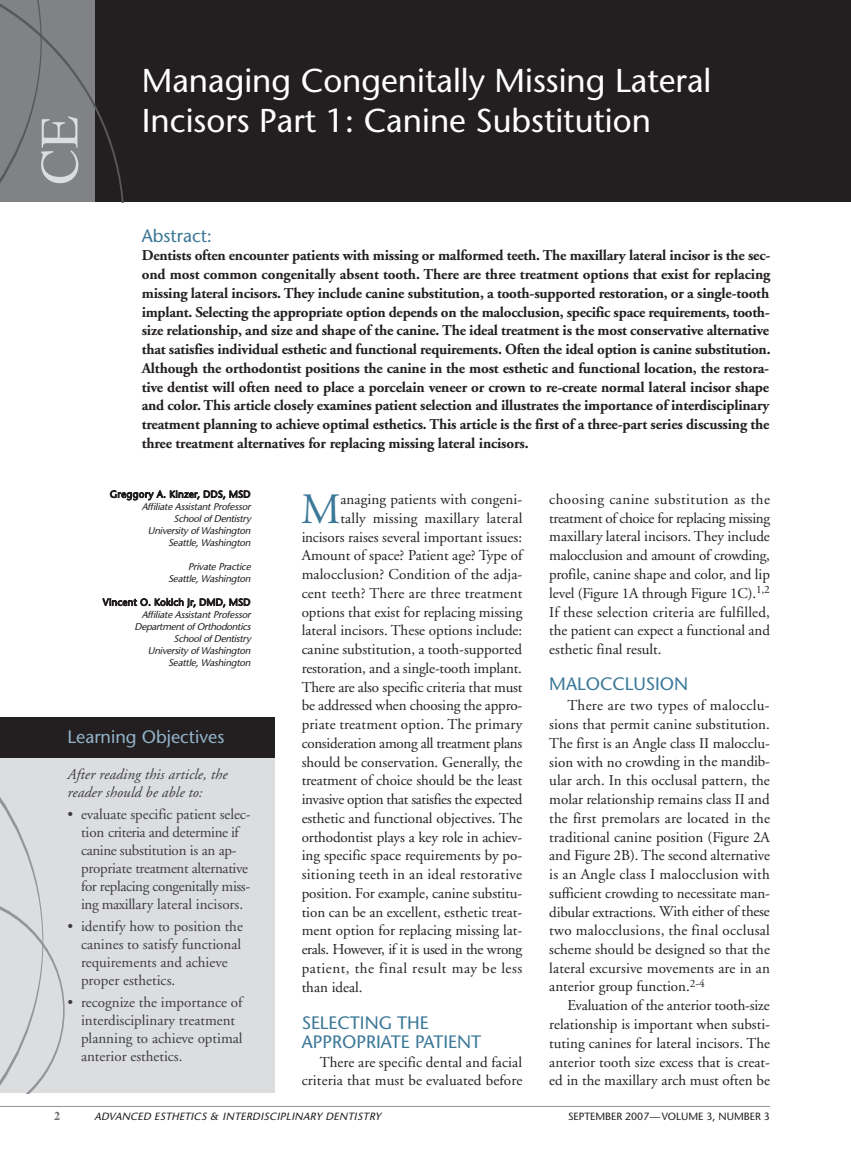
<style>
.page{position:relative;width:851px;height:1161px;background:#fff}
.page>*{position:absolute;margin:0;border:0;box-sizing:border-box;transform-origin:0 0}
.t1{font:54px "Times";color:#dcdddf}
.t2{font:43.2px "Adobe Garamond";color:#3b7898}
.t3{font:33px/40.5px "Stone Sans";color:#fff}
.t4{font:18px/18.8px "Stone Sans";color:#3b7898}
.t5{font:18px "Stone Sans";color:#92b3c9}
.t6{font:15px/18.8px "Adobe Garamond";color:#231f20;text-align:justify}
.t7{font:700 15px/18.8px "Adobe Garamond";letter-spacing:-.01em;color:#231f20;text-align:justify}
.t8{font:15px/17.9px "Adobe Garamond";color:#3e3e3f}
.t9{font:15px/17.9px "Adobe Garamond";letter-spacing:-.025em;color:#3e3e3f}
.t10{font:15px "Adobe Garamond";letter-spacing:-.025em;color:#231f20}
.t11{font:italic 15px/18px "Adobe Garamond";letter-spacing:.005em;color:#3e3e3f}
.t12{font:15px "Adobe Garamond";letter-spacing:-.02em;color:#231f20}
.t13{font:15px "Adobe Garamond";letter-spacing:.02em;color:#231f20}
.t14{font:15px "Adobe Garamond";letter-spacing:.035em;color:#231f20}
.t15{font:700 12px "Times";color:#6c6d70}
.t16{font:italic 10.5px "Stone Sans";letter-spacing:.015em;color:#231f20}
.t17{font:10.5px "Stone Sans";color:#231f20}
.t18{font:italic 9.75px/12px "Stone Sans";letter-spacing:-.015em;color:#231f20;text-align:right}
.t19{font:9.75px "Stone Sans";letter-spacing:.025em;color:#231f20}
</style>
<div class="page">
<div style="left:94px;top:0;width:756px;height:202px;background:#231f20"></div>
<svg style="left:0;top:0;width:124px;height:202px"></svg>
<div style="left:0;top:754px;width:274px;height:339px;background:#dcdddf"></div>
<div style="left:0;top:717px;width:274px;height:41px;background:#231f20"></div>
<svg style="left:0;top:797px;width:65px;height:297px"></svg>
<hr style="left:0;top:1106px;width:770px;height:1px;background:#939598">
<h1 class="t1" style="left:27px;top:185px;width:71px;rotate:-90deg">CE</h1>
<h3 class="t3" style="left:142px;top:63px;width:571px">Managing Congenitally Missing Lateral<br>Incisors Part 1: Canine Substitution</h3>
<p class="t4" style="left:142px;top:228px;width:72px">Abstract:</p>
<p class="t7" style="left:142px;top:247px;width:630px">Dentists often encounter patients with missing or malformed teeth. The maxillary lateral incisor is the sec&shy;ond most common congenitally absent tooth. There are three treatment options that exist for replacing missing lateral incisors. They include canine substitution, a tooth-supported restoration, or a single-tooth implant. Selecting the appropriate option depends on the malocclusion, specific space requirements, tooth&shy;size relationship, and size and shape of the canine. The ideal treatment is the most conservative alternative that satisfies individual esthetic and functional requirements. Often the ideal option is canine substitution.<br>Although the orthodontist positions the canine in the most esthetic and functional location, the restora&shy;tive dentist will often need to place a porcelain veneer or crown to re-create normal lateral incisor shape and color. This article closely examines patient selection and illustrates the importance of interdisciplinary treatment planning to achieve optimal esthetics. This article is the first of a three-part series discussing the three treatment alternatives for replacing missing lateral incisors.</p>
<p class="t19" style="left:110px;top:490px;width:142px">Greggory A. Kinzer, DDS, MSD</p>
<p class="t18" style="left:142px;top:501px;width:112px">Affiliate AssistantProfessor<br>Schoolof Dentistry<br>University of Washington<br>Seattle,Washington</p>
<p class="t18" style="left:168px;top:561px;width:86px">Private Practice<br>Seattle,Washington</p>
<p class="t19" style="left:103px;top:598px;width:149px">Vincent O. Kokich Jr, DMD, MSD</p>
<p class="t18" style="left:135px;top:609px;width:120px">Affiliate AssistantProfessor<br>Departmentof Orthodontics<br>Schoolof Dentistry<br>University of Washington<br>Seattle,Washington</p>
<p class="t5" style="left:68px;top:730px;width:158px">Learning Objectives</p>
<p class="t11" style="left:68px;top:767px;width:161px">After reading this article, the reader should be able to:</p>
<p class="t9" style="left:81px;top:807px;width:171px;text-indent:-13px">• evaluate specific patient selec&shy;tion criteria and determine if canine substitution is an ap&shy;propriate treatment alternative for replacing congenitally miss&shy;ing maxillary lateral incisors.</p>
<p class="t8" style="left:81px;top:919px;width:163px;text-indent:-13px">• identify how to position the canines to satisfy functional requirements and achieve proper esthetics.</p>
<p class="t8" style="left:81px;top:995px;width:163px;text-indent:-13px">• recognize the importance of interdisciplinary treatment planning to achieve optimal anterior esthetics.</p>
<h2 class="t2" style="left:301px;top:492px;width:41px">M</h2>
<p class="t6" style="left:340px;top:491px;width:183px">anaging patients with congeni-</p>
<p class="t6" style="left:340px;top:510px;width:183px">tally missing maxillary lateral</p>
<p class="t6" style="left:302px;top:529px;width:222px">incisors raises several important issues:</p>
<p class="t6" style="left:302px;top:547px;width:222px">Amount of space? Patient age? Type of</p>
<p class="t6" style="left:302px;top:566px;width:222px">malocclusion? Condition of the adja-</p>
<p class="t6" style="left:302px;top:585px;width:222px">cent teeth? There are three treatment</p>
<p class="t6" style="left:302px;top:604px;width:222px">options that exist for replacing missing</p>
<p class="t6" style="left:302px;top:622px;width:222px">lateral incisors. These options include:</p>
<p class="t6" style="left:302px;top:641px;width:222px">canine substitution, a tooth-supported</p>
<p class="t6" style="left:302px;top:660px;width:222px">restoration, and a single-tooth implant.</p>
<p class="t6" style="left:302px;top:679px;width:222px">There are also specific criteria that must</p>
<p class="t6" style="left:302px;top:697px;width:222px">be addressed when choosing the appro-</p>
<p class="t6" style="left:302px;top:716px;width:222px">priate treatment option. The primary</p>
<p class="t12" style="left:302px;top:737px;width:222px">consideration among all treatment plans</p>
<p class="t6" style="left:302px;top:754px;width:222px">should be conservation. Generally, the</p>
<p class="t6" style="left:302px;top:772px;width:222px">treatment of choice should be the least</p>
<p class="t10" style="left:302px;top:793px;width:222px">invasive option that satisfies the expected</p>
<p class="t6" style="left:302px;top:810px;width:222px">esthetic and functional objectives. The</p>
<p class="t6" style="left:302px;top:829px;width:222px">orthodontist plays a key role in achiev-</p>
<p class="t6" style="left:302px;top:847px;width:222px">ing specific space requirements by po-</p>
<p class="t13" style="left:302px;top:868px;width:222px">sitioning teeth in an ideal restorative</p>
<p class="t6" style="left:302px;top:885px;width:222px">position. For example, canine substitu-</p>
<p class="t6" style="left:302px;top:904px;width:222px">tion can be an excellent, esthetic treat-</p>
<p class="t6" style="left:302px;top:922px;width:222px">ment option for replacing missing lat-</p>
<p class="t10" style="left:302px;top:943px;width:222px">erals. However, if it is used in the wrong</p>
<p class="t14" style="left:302px;top:962px;width:222px">patient, the final result may be less</p>
<p class="t6" style="left:302px;top:979px;width:62px">than ideal.</p>
<p class="t4" style="left:302px;top:1015px;width:181px">SELECTING THE<br>APPROPRIATE PATIENT</p>
<p class="t6" style="left:302px;top:1054px;width:222px;text-align:right">There are specific dental and facial criteria that must be evaluated before</p>
<p class="t6" style="left:549px;top:491px;width:222px">choosing canine substitution as the treatment of choice for replacing missing maxillary lateral incisors. They include malocclusion and amount of crowding, profile, canine shape and color, and lip level (Figure 1A through Figure 1C).<sup>1,2<br></sup>If these selection criteria are fulfilled, the patient can expect a functional and esthetic final result.</p>
<p class="t4" style="left:549px;top:676px;width:140px">MALOCCLUSION</p>
<p class="t6" style="left:549px;top:697px;width:222px;text-indent:18px">There are two types of malocclu&shy;sions that permit canine substitution.<br>The first is an Angle class II malocclu&shy;sion with no crowding in the mandib&shy;ular arch. In this occlusal pattern, the molar relationship remains class II and the first premolars are located in the traditional canine position (Figure 2A and Figure 2B). The second alternative is an Angle class I malocclusion with sufficient crowding to necessitate man&shy;dibular extractions. With either of these two malocclusions, the final occlusal scheme should be designed so that the lateral excursive movements are in an anterior group function.<sup>2-4</sup></p>
<p class="t6" style="left:549px;top:997px;width:222px;text-indent:18px">Evaluation of the anterior tooth-size relationship is important when substi&shy;tuting canines for lateral incisors. The anterior tooth size excess that is creat&shy;ed in the maxillary arch must often be</p>
<p class="t15" style="left:54px;top:1109px;width:7px">2</p>
<p class="t16" style="left:94px;top:1112px;width:288px">ADVANCED ESTHETICS &amp; INTERDISCIPLINARY DENTISTRY</p>
<p class="t17" style="left:568px;top:1112px;width:203px">SEPTEMBER 2007—VOLUME 3, NUMBER 3</p>
</div>
